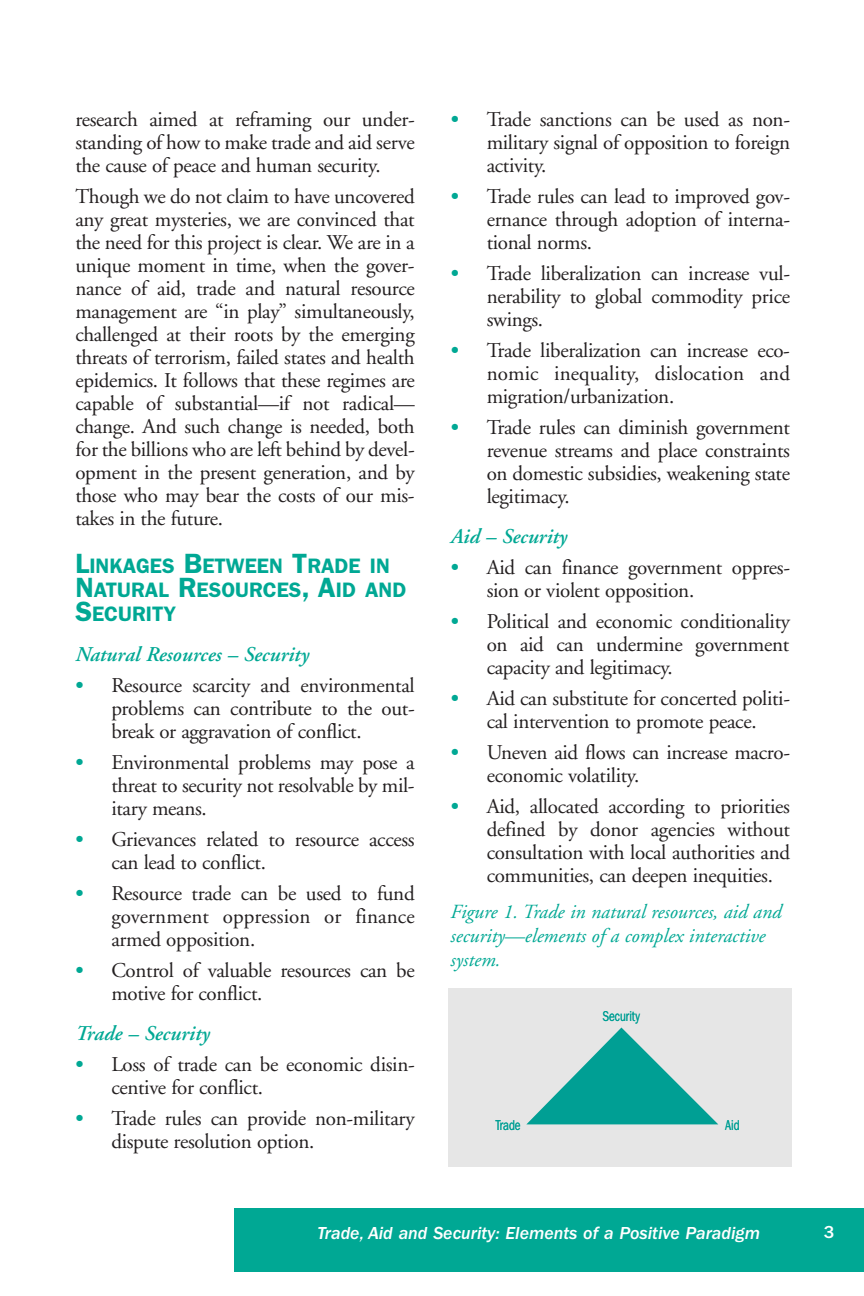
<style>
.page{position:relative;width:864px;height:1296px;background:#fff}
.page>*{position:absolute;margin:0;border:0;box-sizing:border-box;transform-origin:0 0}
.t1{font:21px/23px "Adobe Garamond";letter-spacing:-.015em;color:#231f20;text-align:justify}
.t2{font:600 21px/24px "Franklin Gothic";color:#00a894}
.t3{font:italic 600 21px "Adobe Garamond";color:#00a894}
.t4{font:italic 20px/24px "Adobe Garamond";color:#00a894}
.t5{font:italic 500 18px "Franklin Gothic";color:#fff}
.t6{font:500 18px "Franklin Gothic";color:#fff}
.t7{font:14.4px "Franklin Gothic";color:#009f94;scale:.75 1}
.s1{font-size:28px}
.s2{font-weight:600;color:#00a894}
</style>
<div class="page">
<div style="left:234px;top:1208px;width:630px;height:64px;background:#00a894"></div>
<div style="left:449px;top:989px;width:343px;height:178px;background:#e6e6e6"></div>
<svg style="left:527px;top:1028px;width:191px;height:96px"></svg>
<p class="t1" style="left:75px;top:110px;width:341px">research aimed at reframing our under&shy;standing of how to make trade and aid serve the cause of peace and human security.</p>
<p class="t1" style="left:75px;top:187px;width:341px">Though we do not claim to have uncovered any great mysteries, we are convinced that the need for this project is clear. We are in a unique moment in time, when the gover&shy;nance of aid, trade and natural resource management are “in play” simultaneously, challenged at their roots by the emerging threats of terrorism, failed states and health epidemics. It follows that these regimes are capable of substantial—if not radical— change. And such change is needed, both for the billions who are left behind by devel&shy;opment in the present generation, and by those who may bear the costs of our mis&shy;takes in the future.</p>
<p class="t2" style="left:75px;top:556px;width:332px"><span class="s1">L</span>INKAGES <span class="s1">B</span>ETWEEN <span class="s1">T</span>RADE IN<br><span class="s1">N</span>ATURAL <span class="s1">R</span>ESOURCES<span class="s1">, A</span>ID AND<br><span class="s1">S</span>ECURITY</p>
<p class="t3" style="left:75px;top:646px;width:235px">Natural Resources – Security</p>
<p class="t1" style="left:111px;top:676px;width:305px;text-indent:-36px"><span class="s2">•</span> Resource scarcity and environmental problems can contribute to the out&shy;break or aggravation of conflict.</p>
<p class="t1" style="left:111px;top:753px;width:305px;text-indent:-36px"><span class="s2">•</span> Environmental problems may pose a threat to security not resolvable by mil&shy;itary means.</p>
<p class="t1" style="left:111px;top:830px;width:305px;text-indent:-36px"><span class="s2">•</span> Grievances related to resource access can lead to conflict.</p>
<p class="t1" style="left:111px;top:884px;width:305px;text-indent:-36px"><span class="s2">•</span> Resource trade can be used to fund government oppression or finance armed opposition.</p>
<p class="t1" style="left:111px;top:961px;width:305px;text-indent:-36px"><span class="s2">•</span> Control of valuable resources can be motive for conflict.</p>
<p class="t3" style="left:75px;top:1025px;width:136px">Trade – Security</p>
<p class="t1" style="left:111px;top:1055px;width:305px;text-indent:-36px"><span class="s2">•</span> Loss of trade can be economic disin&shy;centive for conflict.</p>
<p class="t1" style="left:111px;top:1109px;width:305px;text-indent:-36px"><span class="s2">•</span> Trade rules can provide non-military dispute resolution option.</p>
<p class="t1" style="left:487px;top:110px;width:305px;text-indent:-36px"><span class="s2">•</span> Trade sanctions can be used as non&shy;military signal of opposition to foreign activity.</p>
<p class="t1" style="left:487px;top:187px;width:305px;text-indent:-36px"><span class="s2">•</span> Trade rules can lead to improved gov&shy;ernance through adoption of interna&shy;tional norms.</p>
<p class="t1" style="left:487px;top:264px;width:305px;text-indent:-36px"><span class="s2">•</span> Trade liberalization can increase vul&shy;nerability to global commodity price swings.</p>
<p class="t1" style="left:487px;top:341px;width:305px;text-indent:-36px"><span class="s2">•</span> Trade liberalization can increase eco&shy;nomic inequality, dislocation and migration/urbanization.</p>
<p class="t1" style="left:487px;top:418px;width:305px;text-indent:-36px"><span class="s2">•</span> Trade rules can diminish government revenue streams and place constraints on domestic subsidies, weakening state legitimacy.</p>
<p class="t3" style="left:451px;top:528px;width:118px">Aid – Security</p>
<p class="t1" style="left:487px;top:558px;width:305px;text-indent:-36px"><span class="s2">•</span> Aid can finance government oppres&shy;sion or violent opposition.</p>
<p class="t1" style="left:487px;top:612px;width:305px;text-indent:-36px"><span class="s2">•</span> Political and economic conditionality on aid can undermine government capacity and legitimacy.</p>
<p class="t1" style="left:451px;top:689px;width:341px;text-align:center"><span class="s2">•</span> Aid can substitute for concerted politi&shy;cal intervention to promote peace.</p>
<p class="t1" style="left:487px;top:743px;width:305px;text-indent:-36px"><span class="s2">•</span> Uneven aid flows can increase macro&shy;economic volatility.</p>
<p class="t1" style="left:487px;top:797px;width:305px;text-indent:-36px"><span class="s2">•</span> Aid, allocated according to priorities defined by donor agencies without consultation with local authorities and communities, can deepen inequities.</p>
<p class="t4" style="left:451px;top:902px;width:332px">Figure 1. Trade in natural resources, aid and security—elements of a complex interactive system.</p>
<p class="t7" style="left:602px;top:1011px;width:52px">Security</p>
<p class="t7" style="left:496px;top:1120px;width:35px">Trade</p>
<p class="t7" style="left:725px;top:1120px;width:21px">Aid</p>
<p class="t5" style="left:318px;top:1227px;width:444px">Trade, Aid and Security: Elements of a Positive Paradigm</p>
<p class="t6" style="left:824px;top:1226px;width:12px">3</p>
</div>
